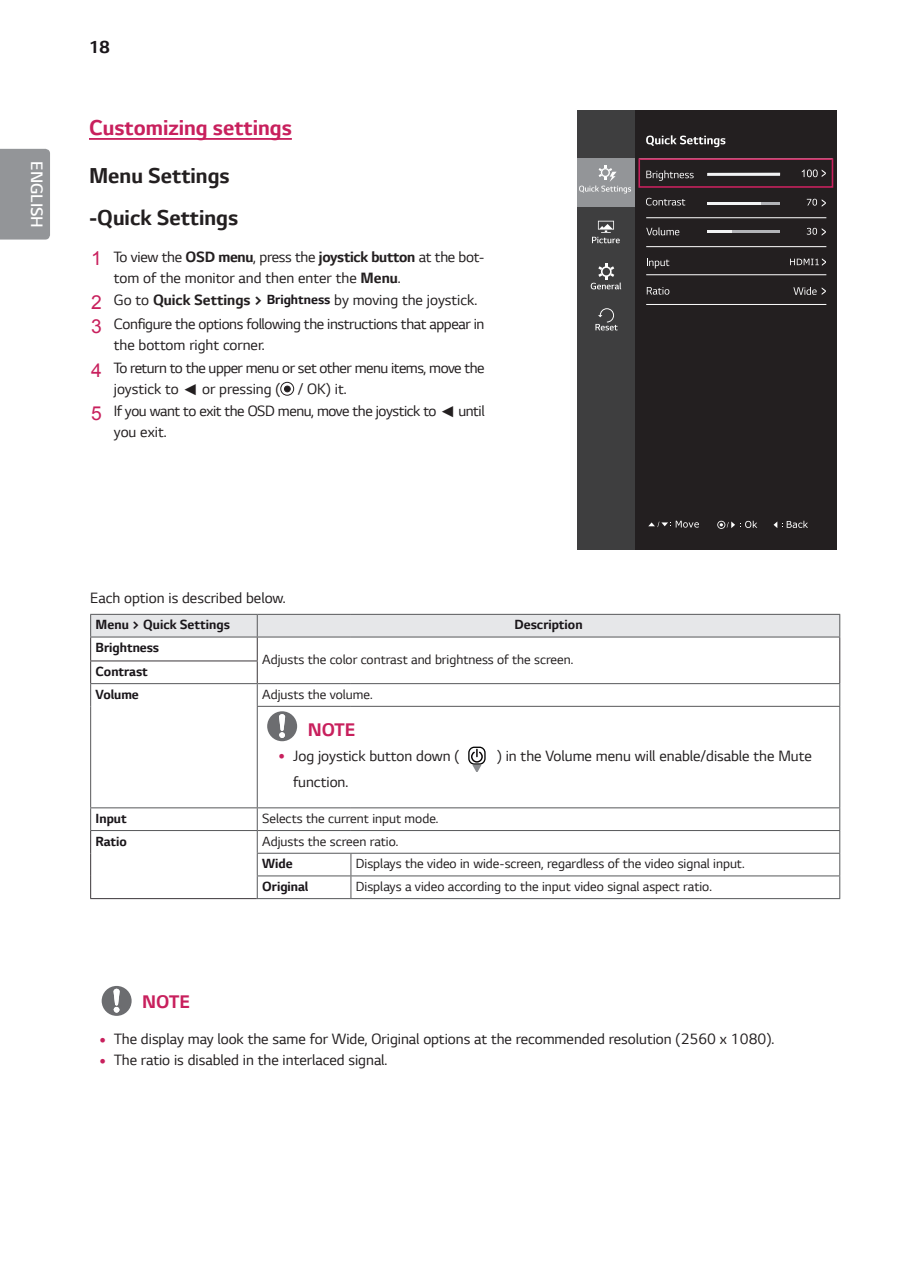
<style>
.page{position:relative;width:903px;height:1275px;background:#fff}
.page>*{position:absolute;margin:0;border:0;box-sizing:border-box;transform-origin:0 0}
.t1{font:700 22.75px/41.8px "LG Smart";color:#231f20}
.t2{font:700 22.75px "LG Smart";color:#c8205d}
.t3{font:700 19.25px "LG Smart";color:#c8205d}
.t4{font:700 18.38px "LG Smart";color:#1a161a}
.t5{font:600 17.5px "LG Smart";color:#fff}
.t6{font:15.75px/21px "LG Smart";color:#231f20}
.t7{font:15.75px/24.2px "LG Smart";letter-spacing:-.025em;color:#231f20}
.t8{font:15.75px/22.4px "LG Smart";letter-spacing:-.03em;color:#231f20}
.t9{font:14px "LG Smart";color:#231f20}
.t10{font:700 14px/22.8px "LG Smart";color:#1a161a}
.s1{font-family:"Arial";font-size:19.25px;color:#c8205d}
.s2{font-weight:700}
.s3{font-weight:700;font-size:14px;color:#1a161a}
.s4{font-family:"Arial"}
</style>
<div class="page">
<div style="left:0;top:149px;width:50px;height:91px;background:#939598"></div>
<hr style="left:89px;top:138px;width:203px;height:2px;background:#c8205d">
<div style="left:280px;top:382px;width:14px;height:13px;border:1px solid #231f20;border-radius:50%"></div>
<svg style="left:284px;top:386px;width:6px;height:6px"></svg>
<hr style="left:90px;top:706px;width:1px;height:101px;background:#57585a">
<hr style="left:90px;top:898px;width:167px;height:1px;background:#3b3639">
<hr style="left:257px;top:707px;width:1px;height:100px;background:#57585a">
<hr style="left:839px;top:707px;width:1px;height:100px;background:#57585a">
<svg style="left:90px;top:808px;width:1px;height:90px"></svg>
<hr style="left:90px;top:807px;width:167px;height:1px;background:#57585a">
<hr style="left:257px;top:807px;width:94px;height:1px;background:#57585a">
<hr style="left:351px;top:807px;width:489px;height:1px;background:#57585a">
<hr style="left:90px;top:830px;width:167px;height:1px;background:#57585a">
<svg style="left:257px;top:808px;width:1px;height:90px"></svg>
<svg style="left:350px;top:854px;width:1px;height:44px"></svg>
<svg style="left:839px;top:808px;width:1px;height:90px"></svg>
<hr style="left:257px;top:830px;width:94px;height:1px;background:#57585a">
<hr style="left:351px;top:830px;width:489px;height:1px;background:#57585a">
<hr style="left:351px;top:898px;width:489px;height:1px;background:#57585a">
<hr style="left:257px;top:853px;width:94px;height:1px;background:#57585a">
<hr style="left:351px;top:853px;width:489px;height:1px;background:#57585a">
<hr style="left:257px;top:875px;width:94px;height:1px;background:#57585a">
<hr style="left:351px;top:875px;width:489px;height:1px;background:#57585a">
<hr style="left:257px;top:898px;width:94px;height:1px;background:#57585a">
<div style="left:468px;top:747px;width:18px;height:18px;border:1px solid #030303;border-radius:5px"></div>
<svg style="left:471px;top:749px;width:12px;height:23px"></svg>
<svg style="left:90px;top:614px;width:750px;height:127px"></svg>
<svg style="left:102px;top:986px;width:30px;height:30px"></svg>
<div style="left:577px;top:111px;width:259px;height:439px;background:#231f20"></div>
<div style="left:577px;top:111px;width:58px;height:439px;background:#3e3e3f"></div>
<div style="left:577px;top:158px;width:57px;height:49px;background:#939598"></div>
<hr style="left:646px;top:304px;width:180px;height:1px;background:#fff">
<hr style="left:646px;top:274px;width:180px;height:1px;background:#fff">
<hr style="left:646px;top:246px;width:180px;height:1px;background:#fff">
<hr style="left:646px;top:217px;width:180px;height:1px;background:#fff">
<div style="left:638px;top:158px;width:195px;height:30px;border:2px solid #c7215d"></div>
<svg style="left:807px;top:199px;width:19px;height:8px"></svg>
<svg style="left:807px;top:228px;width:19px;height:8px"></svg>
<svg style="left:646px;top:135px;width:79px;height:12px"></svg>
<svg style="left:646px;top:170px;width:48px;height:11px"></svg>
<svg style="left:646px;top:198px;width:39px;height:7px"></svg>
<svg style="left:646px;top:227px;width:33px;height:8px"></svg>
<svg style="left:647px;top:258px;width:22px;height:11px"></svg>
<svg style="left:647px;top:287px;width:22px;height:8px"></svg>
<svg style="left:592px;top:221px;width:28px;height:22px"></svg>
<svg style="left:591px;top:263px;width:30px;height:26px"></svg>
<svg style="left:595px;top:308px;width:23px;height:22px"></svg>
<svg style="left:793px;top:287px;width:33px;height:8px"></svg>
<hr style="left:707px;top:230px;width:73px;height:2px;background:#b2b3b7">
<hr style="left:707px;top:230px;width:25px;height:2px;background:#f2f3f4">
<hr style="left:707px;top:202px;width:73px;height:3px;background:#b2b3b7">
<hr style="left:707px;top:202px;width:54px;height:3px;background:#f2f3f4">
<hr style="left:707px;top:173px;width:73px;height:3px;background:#f2f3f4">
<svg style="left:802px;top:170px;width:24px;height:7px"></svg>
<svg style="left:790px;top:258px;width:36px;height:8px"></svg>
<svg style="left:648px;top:521px;width:51px;height:7px"></svg>
<svg style="left:717px;top:521px;width:40px;height:8px"></svg>
<svg style="left:773px;top:521px;width:35px;height:7px"></svg>
<svg style="left:579px;top:165px;width:52px;height:28px"></svg>
<p class="t5" style="left:49px;top:161px;width:68px;rotate:90deg">ENGLISH</p>
<p class="t4" style="left:89px;top:34px;width:22px">18</p>
<h1 class="t2" style="left:89px;top:112px;width:204px">Customizing settings</h1>
<h1 class="t1" style="left:89px;top:154px;width:151px">Menu Settings -Quick Settings</h1>
<p class="t6" style="left:114px;top:245px;width:372px;text-indent:-23px"><span class="s1">1</span> To view the <span class="s2">OSD menu</span>, press the <span class="s2">joystick button</span> at the bot&shy;tom of the monitor and then enter the <span class="s2">Menu</span>.</p>
<p class="t7" style="left:91px;top:287px;width:395px"><span class="s1">2</span> Go to <span class="s2">Quick Settings &gt;</span> <span class="s3">Brightness</span> by moving the joystick.<br><span class="s1">3</span> Configure the options following the instructions that appear in</p>
<p class="t8" style="left:91px;top:333px;width:395px;text-indent:23px">the bottom right corner.<br><span class="s1">4</span> To return to the upper menu or set other menu items, move the</p>
<p class="t7" style="left:91px;top:377px;width:395px;line-height:22.4px;text-indent:23px">joystick to <span class="s4">◄</span> or pressing ( / OK) it.<br><span class="s1">5</span> If you want to exit the OSD menu, move the joystick to <span class="s4">◄</span> until</p>
<p class="t6" style="left:114px;top:421px;width:54px">you exit.</p>
<p class="t6" style="left:90px;top:587px;width:197px">Each option is described below.</p>
<p class="t10" style="left:96px;top:613px;width:136px">Menu &gt; Quick Settings</p>
<p class="t10" style="left:514px;top:613px;width:70px">Description</p>
<p class="t10" style="left:96px;top:636px;width:65px">Brightness</p>
<p class="t9" style="left:262px;top:650px;width:313px">Adjusts the color contrast and brightness of the screen.</p>
<p class="t10" style="left:96px;top:660px;width:54px">Contrast<br>Volume</p>
<p class="t9" style="left:262px;top:685px;width:112px">Adjusts the volume.</p>
<p class="t3" style="left:308px;top:716px;width:49px">NOTE</p>
<p class="t6" style="left:293px;top:745px;width:168px">Jog joystick button down (</p>
<p class="t6" style="left:497px;top:745px;width:316px">) in the Volume menu will enable/disable the Mute</p>
<p class="t6" style="left:293px;top:771px;width:57px">function.</p>
<p class="t10" style="left:96px;top:807px;width:33px">Input</p>
<p class="t9" style="left:262px;top:809px;width:178px">Selects the current input mode.</p>
<p class="t10" style="left:96px;top:829px;width:33px">Ratio</p>
<p class="t9" style="left:262px;top:832px;width:138px">Adjusts the screen ratio.</p>
<p class="t10" style="left:262px;top:852px;width:32px">Wide</p>
<p class="t9" style="left:356px;top:854px;width:390px">Displays the video in wide-screen, regardless of the video signal input.</p>
<p class="t10" style="left:262px;top:875px;width:48px">Original</p>
<p class="t9" style="left:356px;top:877px;width:357px">Displays a video according to the input video signal aspect ratio.</p>
<p class="t3" style="left:142px;top:988px;width:49px">NOTE</p>
<p class="t6" style="left:114px;top:1028px;width:662px">The display may look the same for Wide, Original options at the recommended resolution (2560 x 1080).<br>The ratio is disabled in the interlaced signal.</p>
</div>
